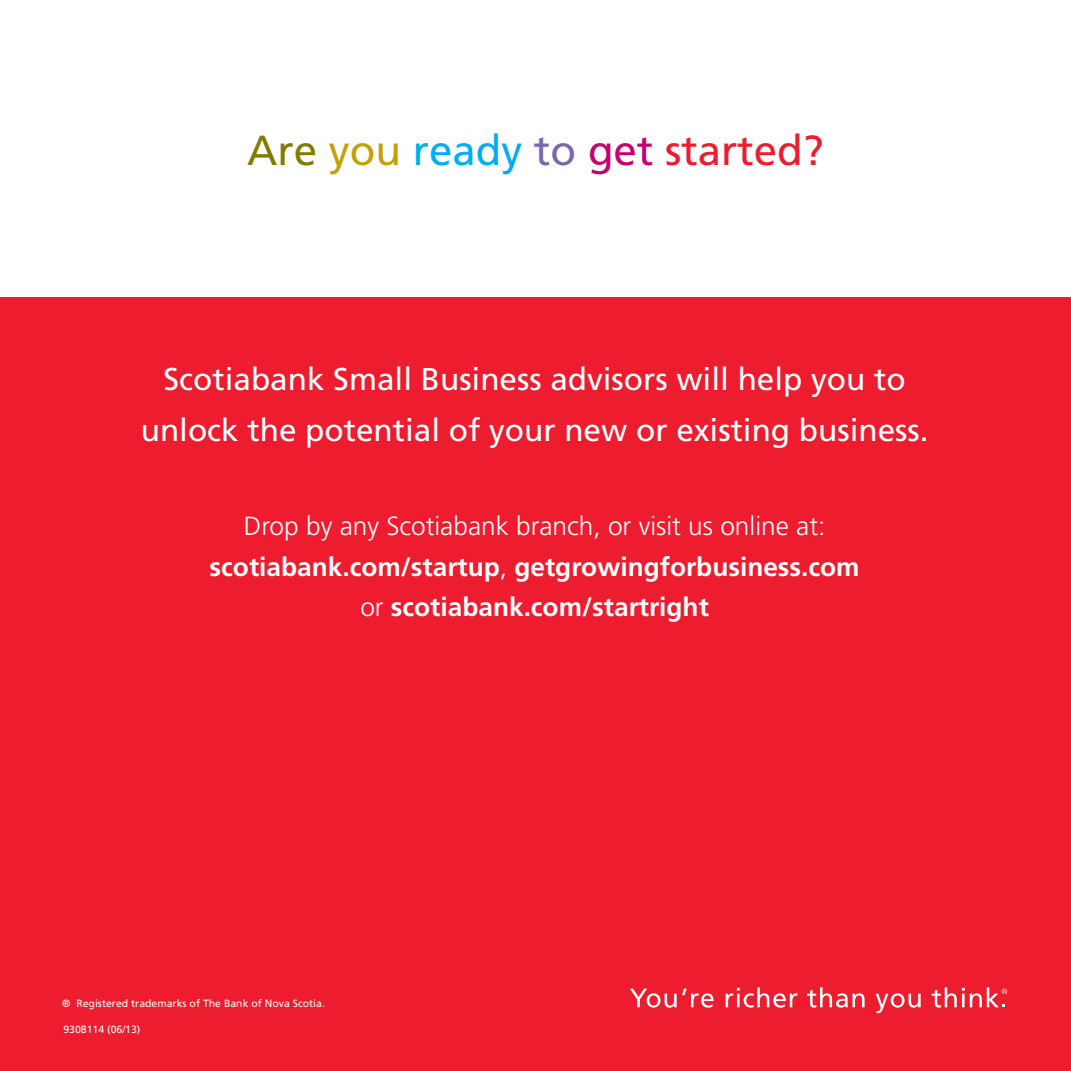
<style>
.page{position:relative;width:1071px;height:1071px;background:#fff}
.page>*{position:absolute;margin:0;border:0;box-sizing:border-box;transform-origin:0 0}
.t1{font:42px "Frutiger";color:#ed1c2e}
.t2{font:31.5px/50.4px "Frutiger";color:#fff;text-align:center}
.t3{font:700 26.25px/40.2px "Frutiger";color:#fff;text-align:center}
.t4{font:10.5px "Frutiger";color:#fff}
.s1{color:#817c00}
.s2{color:#c4a006}
.s3{color:#00aeef}
.s4{color:#7a68ae}
.s5{color:#c6006f}
.s6{font-weight:300}
</style>
<div class="page">
<div style="left:0;top:298px;width:1071px;height:773px;background:#ed1c2e"></div>
<svg style="left:630px;top:989px;width:84px;height:19px"></svg>
<svg style="left:726px;top:987px;width:71px;height:21px"></svg>
<svg style="left:807px;top:987px;width:58px;height:21px"></svg>
<svg style="left:876px;top:993px;width:45px;height:20px"></svg>
<svg style="left:932px;top:987px;width:75px;height:21px"></svg>
<h1 class="t1" style="left:247px;top:126px;width:578px"><span class="s1">Are</span> <span class="s2">you</span> <span class="s3">ready</span> <span class="s4">to</span> <span class="s5">get</span> started?</h1>
<p class="t2" style="left:141px;top:354px;width:789px">Scotiabank Small Business advisors will help you to unlock the potential of your new or existing business.</p>
<p class="t3" style="left:210px;top:506px;width:651px"><span class="s6">Drop by any Scotiabank branch, or visit us online at: </span>scotiabank.com/startup<span class="s6">,</span> getgrowingforbusiness.com <span class="s6">or</span> scotiabank.com/startright</p>
<p class="t4" style="left:62px;top:998px;width:264px">® Registered trademarks of The Bank of Nova Scotia.</p>
<p class="t4" style="left:63px;top:1023px;width:79px">9308114 (06/13)</p>
</div>
